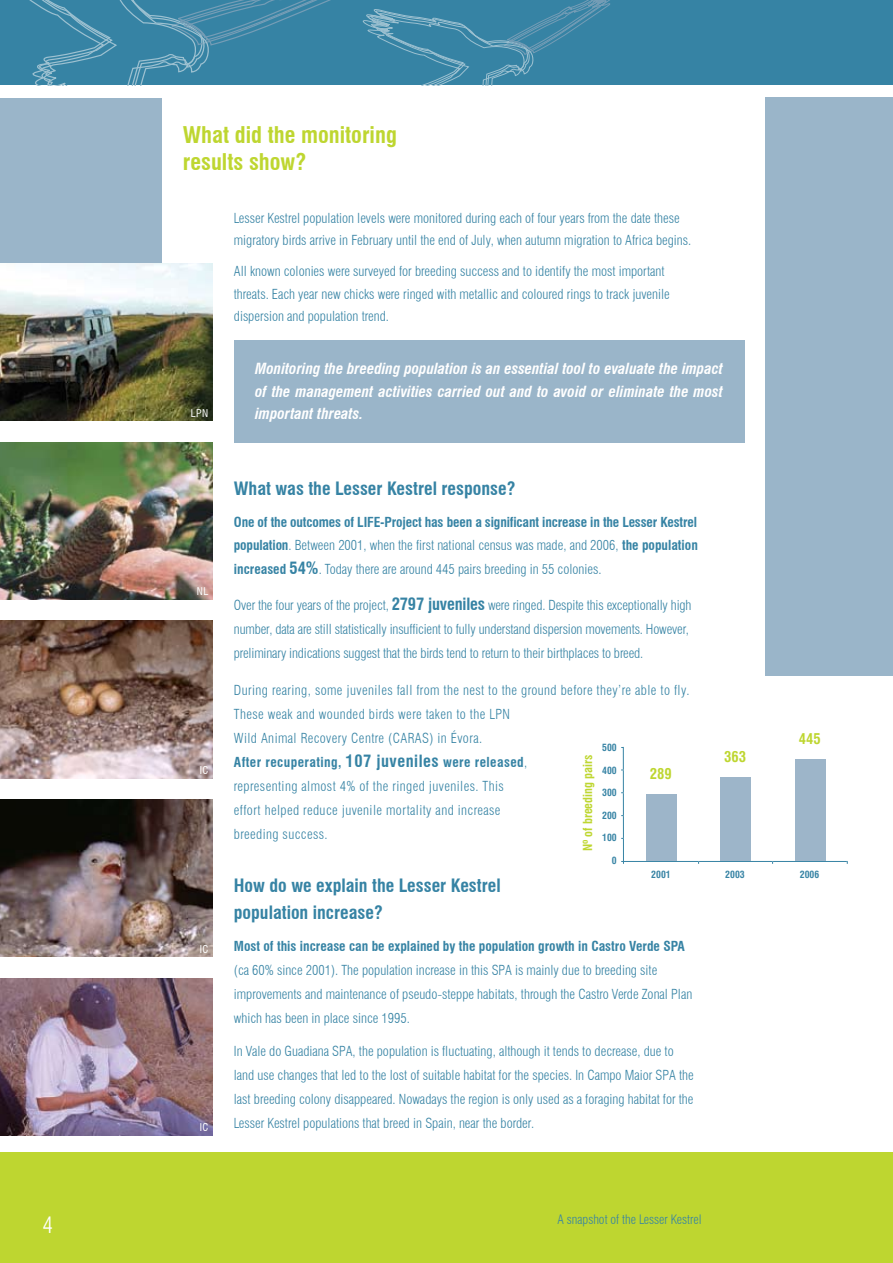
<style>
.page{position:relative;width:893px;height:1263px;background:#fff}
.page>*{position:absolute;margin:0;border:0;box-sizing:border-box;transform-origin:0 0}
.t1{font:700 condensed 22.5px/27px "Swiss 721 BT";color:#bed630}
.t2{font:700 condensed 18px/27px "Swiss 721 BT";color:#3683a4}
.t3{font:italic 700 condensed 15px/22.5px "Swiss 721 BT";color:#fff;text-align:justify}
.t4{font:700 condensed 14.7px "Swiss 721 BT";color:#bed630}
.t5{font:300 condensed 13.5px/24px "Swiss 721 BT";color:#3683a4}
.t6{font:300 condensed 13.5px/24px "Swiss 721 BT";letter-spacing:.03em;color:#3683a4}
.t7{font:700 condensed 13.5px/23.2px "Swiss 721 BT";letter-spacing:-.01em;color:#3683a4;text-align:justify}
.t8{font:300 condensed 12.75px "Swiss 721 BT";color:#3683a4}
.t9{font:700 condensed 12.15px "Swiss 721 BT";color:#bed630}
.t10{font:condensed 10.5px "Swiss 721 BT";letter-spacing:.04em;color:#fff}
.t11{font:700 condensed 9.75px "Swiss 721 BT";color:#3683a4}
.s1{font-weight:300}
.s2{font-size:16.5px}
.s3{font-weight:700;font-size:16.5px}
.s4{font-weight:700}
</style>
<div class="page">
<div style="left:0;top:1152px;width:893px;height:111px;background:#bed630"></div>
<div style="left:0;top:0;width:893px;height:85px;background:#3683a4"></div>
<svg style="left:29px;top:0;width:302px;height:85px"></svg>
<svg style="left:362px;top:0;width:248px;height:85px"></svg>
<div style="left:0;top:98px;width:162px;height:164px;background:#9ab5c9"></div>
<div style="left:765px;top:98px;width:128px;height:578px;background:#9ab5c9"></div>
<div style="left:234px;top:340px;width:510px;height:102px;background:#9ab5c9"></div>
<hr style="left:623px;top:747px;width:1px;height:117px;background:#3683a4">
<hr style="left:621px;top:861px;width:227px;height:1px;background:#3683a4">
<div style="left:646px;top:795px;width:30px;height:66px;background:#9db5c9"></div>
<div style="left:720px;top:778px;width:31px;height:83px;background:#9db5c9"></div>
<div style="left:795px;top:759px;width:30px;height:102px;background:#9db5c9"></div>
<img style="left:0;top:264px;width:213px;height:157px">
<img style="left:0;top:442px;width:213px;height:158px">
<img style="left:0;top:621px;width:213px;height:157px">
<img style="left:0;top:799px;width:213px;height:158px">
<img style="left:0;top:978px;width:213px;height:157px">
<p class="t1" style="left:183px;top:121px;width:216px">What did the monitoring results show?</p>
<p class="t10" style="left:191px;top:407px;width:19px">LPN</p>
<p class="t10" style="left:197px;top:585px;width:13px">NL</p>
<p class="t10" style="left:200px;top:764px;width:10px">IC</p>
<p class="t10" style="left:200px;top:942px;width:10px">IC</p>
<p class="t10" style="left:200px;top:1121px;width:10px">IC</p>
<p class="t5" style="left:234px;top:207px;width:459px;line-height:22.5px">Lesser Kestrel population levels were monitored during each of four years from the date these migratory birds arrive in February until the end of July, when autumn migration to Africa begins.</p>
<p class="t5" style="left:234px;top:260px;width:438px;line-height:22.5px">All known colonies were surveyed for breeding success and to identify the most important threats. Each year new chicks were ringed with metallic and coloured rings to track juvenile dispersion and population trend.</p>
<p class="t3" style="left:255px;top:358px;width:469px">Monitoring the breeding population is an essential tool to evaluate the impact of the management activities carried out and to avoid or eliminate the most important threats.</p>
<p class="t2" style="left:234px;top:475px;width:283px">What was the Lesser Kestrel response?</p>
<p class="t7" style="left:234px;top:511px;width:465px">One of the outcomes of LIFE-Project has been a significant increase in the Lesser Kestrel population<span class="s1">. Between 2001 , when the first national census was made, and 2006,</span> the population increased <span class="s2">54%</span><span class="s1">. Today there are around 445 pairs breeding in 55 colonies.</span></p>
<p class="t5" style="left:234px;top:593px;width:459px">Over the four years of the project, <span class="s3">2797 juveniles</span> were ringed. Despite this exceptionally high number, data are still statistically insufficient to fully understand dispersion movements. However, preliminary indications suggest that the birds tend to return to their birthplaces to breed.</p>
<p class="t6" style="left:234px;top:678px;width:457px">During rearing, some juveniles fall from the nest to the ground before they’re able to fly.<br>These weak and wounded birds were taken to the LPN<br>Wild Animal Recovery Centre (CARAS) in Évora.<br><span class="s4">After recuperating,</span> <span class="s3">107 juveniles</span> <span class="s4">were released</span>,<br>representing almost 4% of the ringed juveniles. This<br>effort helped reduce juvenile mortality and increase<br>breeding success.</p>
<p class="t2" style="left:234px;top:872px;width:268px">How do we explain the Lesser Kestrel population increase?</p>
<p class="t5" style="left:234px;top:934px;width:460px"><span class="s4">Most of this increase can be explained by the population growth in Castro Verde SPA </span>(ca 60% since 2001 ). The population increase in this SPA is mainly due to breeding site improvements and maintenance of pseudo-steppe habitats, through the Castro Verde Zonal Plan which has been in place since 1 995.</p>
<p class="t5" style="left:234px;top:1039px;width:461px">In Vale do Guadiana SPA, the population is fluctuating, although it tends to decrease, due to land use changes that led to the lost of suitable habitat for the species. In Campo Maior SPA the last breeding colony disappeared. Nowadays the region is only used as a foraging habitat for the Lesser Kestrel populations that breed in Spain, near the border.</p>
<p class="t4" style="left:799px;top:729px;width:23px">445</p>
<p class="t11" style="left:602px;top:742px;width:16px">500</p>
<p class="t11" style="left:602px;top:764px;width:16px">400</p>
<p class="t11" style="left:602px;top:787px;width:16px">300</p>
<p class="t11" style="left:602px;top:809px;width:16px">200</p>
<p class="t11" style="left:602px;top:832px;width:16px">100</p>
<p class="t11" style="left:612px;top:854px;width:6px">0</p>
<p class="t4" style="left:724px;top:748px;width:23px">363</p>
<p class="t9" style="left:581px;top:851px;width:98px;rotate:-90deg">Nº of breeding pairs</p>
<p class="t4" style="left:650px;top:765px;width:23px">289</p>
<p class="t11" style="left:651px;top:868px;width:21px">2001</p>
<p class="t11" style="left:725px;top:868px;width:21px">2003</p>
<p class="t11" style="left:800px;top:868px;width:21px">2006</p>
<p class="t8" style="left:557px;top:1212px;width:146px">A snapshot of the Lesser Kestrel</p>
</div>
